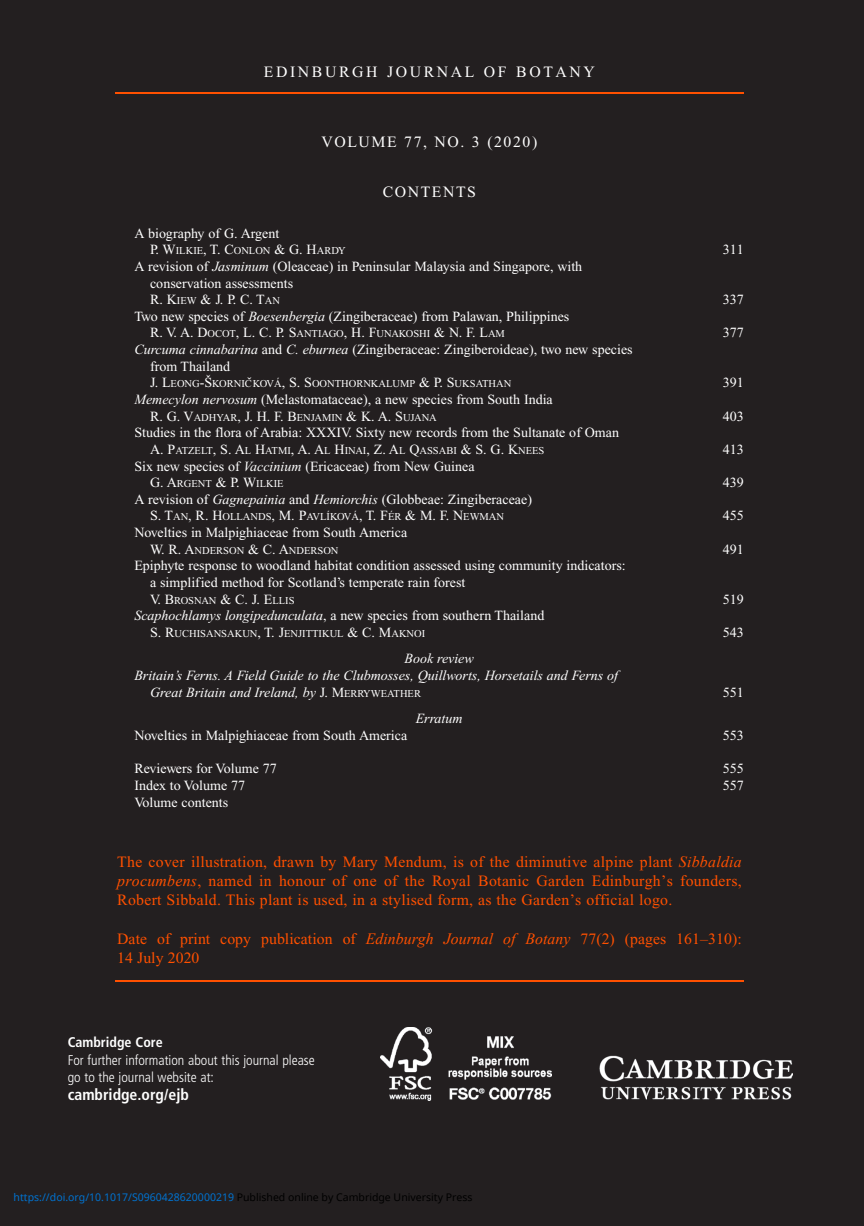
<style>
.page{position:relative;width:864px;height:1226px;background:#fff}
.page>*{position:absolute;margin:0;border:0;box-sizing:border-box;transform-origin:0 0}
.t1{font:15.75px/18.9px "Times New Roman";letter-spacing:.02em;color:#ff5000;text-align:justify}
.t2{font:15.75px "Times New Roman";letter-spacing:.1em;color:#fff}
.t3{font:15.75px "Times New Roman";letter-spacing:.165em;color:#fff}
.t4{font:700 condensed 15.75px "Frutiger LT Std";color:#fff}
.t5{font:14px/16.6px "Times New Roman";color:#fff}
.t6{font:italic 14px "Times New Roman";color:#fff}
.t7{font:300 condensed 14px/17.5px "Frutiger LT Std";color:#fff}
.t8{font:700 condensed 14px "Frutiger LT Std";color:#fff}
.t9{font:10.5px "Times New Roman";color:#fff}
.t10{font:10.5px "Noto Sans";color:#0172cf}
.s1{font-size:14px}
.s2{font-style:italic}
.s3{font-style:inherit}
.s4{font-size:10.5px}
.s5{font-style:normal}
.s6{font-style:normal;font-size:10.5px}
.s7{color:#000}
</style>
<div class="page">
<div style="left:0;top:0;width:863px;height:1225px;background:#231f20"></div>
<hr style="left:115px;top:92px;width:628px;height:2px;background:#ff5000">
<hr style="left:115px;top:980px;width:628px;height:2px;background:#ff5000">
<img style="left:599px;top:1055px;width:193px;height:43px">
<img style="left:380px;top:1027px;width:171px;height:73px">
<p class="t3" style="left:264px;top:63px;width:332px">EDINBURGH JOURNAL OF BOTANY</p>
<p class="t2" style="left:321px;top:133px;width:217px">VOLUME 77 , NO. 3 ( 2020 )</p>
<p class="t2" style="left:382px;top:183px;width:95px">CONTENTS</p>
<p class="t5" style="left:134px;top:225px;width:146px">A biography of G. Argent</p>
<p class="t9" style="left:150px;top:245px;width:197px"><span class="s1">P. W</span>ILKIE<span class="s1">, T. C</span>ONLON <span class="s1">&amp; G. H</span>ARDY</p>
<p class="t5" style="left:722px;top:241px;width:22px">311</p>
<p class="t5" style="left:150px;top:258px;width:433px;text-indent:-16px">A revision of <span class="s2">Jasminum</span> (Oleaceae) in Peninsular Malaysia and Singapore, with conservation assessments<br><span class="s3">R. K</span><span class="s4">IEW</span> <span class="s3">&amp; J. P. C. T</span><span class="s4">AN</span></p>
<p class="t5" style="left:722px;top:291px;width:23px">337</p>
<p class="t5" style="left:150px;top:308px;width:420px;text-indent:-16px">Two new species of <span class="s2">Boesenbergia</span> (Zingiberaceae) from Palawan, Philippines<br><span class="s3">R. V. A. D</span><span class="s4">OCOT</span><span class="s3">, L. C. P. S</span><span class="s4">ANTIAGO</span><span class="s3">, H. F</span><span class="s4">UNAKOSHI</span> <span class="s3">&amp; N. F. L</span><span class="s4">AM</span></p>
<p class="t5" style="left:722px;top:324px;width:22px">377</p>
<p class="t5" style="left:150px;top:341px;width:484px;text-indent:-16px"><span class="s2">Curcuma cinnabarina</span> and <span class="s2">C. eburnea</span> (Zingiberaceae: Zingiberoideae), two new species from Thailand</p>
<p class="t9" style="left:150px;top:378px;width:362px"><span class="s1">J. L</span>EONG<span class="s1">-Š</span>KORNIC<span class="s1">ˇ</span>KOVÁ<span class="s1">, S. S</span>OONTHORNKALUMP <span class="s1">&amp; P. S</span>UKSATHAN</p>
<p class="t5" style="left:722px;top:374px;width:22px">391</p>
<p class="t5" style="left:150px;top:391px;width:404px;text-indent:-16px"><span class="s2">Memecylon nervosum</span> (Melastomataceae), a new species from South India<br><span class="s3">R. G. V</span><span class="s4">ADHYAR</span><span class="s3">, J. H. F. B</span><span class="s4">ENJAMIN</span> <span class="s3">&amp; K. A. S</span><span class="s4">UJANA</span></p>
<p class="t5" style="left:722px;top:407px;width:22px">403</p>
<p class="t5" style="left:134px;top:424px;width:486px">Studies in the flora of Arabia: XXXIV. Sixty new records from the Sultanate of Oman</p>
<p class="t9" style="left:150px;top:444px;width:396px"><span class="s1">A. P</span>ATZELT<span class="s1">, S. A</span>L <span class="s1">H</span>ATMI<span class="s1">, A. A</span>L <span class="s1">H</span>INAI<span class="s1">, Z. A</span>L <span class="s1">Q</span>ASSABI <span class="s1">&amp; S. G. K</span>NEES</p>
<p class="t5" style="left:722px;top:441px;width:22px">413</p>
<p class="t5" style="left:134px;top:457px;width:341px">Six new species of <span class="s2">Vaccinium</span> (Ericaceae) from New Guinea</p>
<p class="t9" style="left:150px;top:478px;width:135px"><span class="s1">G. A</span>RGENT <span class="s1">&amp; P. W</span>ILKIE</p>
<p class="t5" style="left:722px;top:474px;width:22px">439</p>
<p class="t5" style="left:134px;top:491px;width:399px">A revision of <span class="s2">Gagnepainia</span> and <span class="s2">Hemiorchis</span> (Globbeae: Zingiberaceae)</p>
<p class="t9" style="left:150px;top:511px;width:355px"><span class="s1">S. T</span>AN<span class="s1">, R. H</span>OLLANDS<span class="s1">, M. P</span>AVLÍKOVÁ<span class="s1">, T. F</span>ÉR <span class="s1">&amp; M. F. N</span>EWMAN</p>
<p class="t5" style="left:722px;top:507px;width:22px">455</p>
<p class="t5" style="left:134px;top:524px;width:274px">Novelties in Malpighiaceae from South America</p>
<p class="t9" style="left:150px;top:544px;width:190px"><span class="s1">W. R. A</span>NDERSON <span class="s1">&amp; C. A</span>NDERSON</p>
<p class="t5" style="left:722px;top:540px;width:22px">491</p>
<p class="t5" style="left:150px;top:557px;width:477px;text-indent:-16px">Epiphyte response to woodland habitat condition assessed using community indicators: a simplified method for Scotland’s temperate rain forest</p>
<p class="t9" style="left:150px;top:594px;width:146px"><span class="s1">V. B</span>ROSNAN <span class="s1">&amp; C. J. E</span>LLIS</p>
<p class="t5" style="left:722px;top:590px;width:22px">519</p>
<p class="t5" style="left:134px;top:607px;width:411px"><span class="s2">Scaphochlamys longipedunculata</span>, a new species from southern Thailand</p>
<p class="t9" style="left:150px;top:627px;width:276px"><span class="s1">S. R</span>UCHISANSAKUN<span class="s1">, T. J</span>ENJITTIKUL <span class="s1">&amp; C. M</span>AKNOI</p>
<p class="t5" style="left:722px;top:624px;width:22px">543</p>
<p class="t6" style="left:404px;top:651px;width:71px">Book review</p>
<p class="t6" style="left:134px;top:668px;width:485px">Britain’s Ferns. A Field Guide to the Clubmosses, Quillworts, Horsetails and Ferns of</p>
<p class="t6" style="left:150px;top:684px;width:272px">Great Britain and Ireland, by <span class="s5">J. M</span><span class="s6">ERRYWEATHER</span></p>
<p class="t5" style="left:722px;top:683px;width:22px">551</p>
<p class="t6" style="left:415px;top:711px;width:48px">Erratum</p>
<p class="t5" style="left:134px;top:727px;width:274px">Novelties in Malpighiaceae from South America</p>
<p class="t5" style="left:722px;top:727px;width:22px">553</p>
<p class="t5" style="left:134px;top:760px;width:144px">Reviewers for Volume 77</p>
<p class="t5" style="left:722px;top:760px;width:22px">555</p>
<p class="t5" style="left:134px;top:777px;width:112px">Index to Volume 77</p>
<p class="t5" style="left:722px;top:777px;width:22px">557</p>
<p class="t5" style="left:134px;top:793px;width:95px">Volume contents</p>
<p class="t1" style="left:117px;top:852px;width:626px">The cover illustration, drawn by Mary Mendum, is of the diminutive alpine plant <span class="s2">Sibbaldia procumbens</span>, named in honour of one of the Royal Botanic Garden Edinburgh’s founders, Robert Sibbald. This plant is used, in a stylised form, as the Garden’s official logo.</p>
<p class="t1" style="left:117px;top:929px;width:626px">Date of print copy publication of <span class="s2">Edinburgh Journal of Botany</span> 77(2) (pages 161–310):<br>14 July 2020</p>
<p class="t8" style="left:68px;top:1033px;width:97px">Cambridge Core</p>
<p class="t7" style="left:68px;top:1050px;width:248px">For further information about this journal please go to the journal website at:</p>
<p class="t4" style="left:68px;top:1084px;width:123px">cambridge.org/ejb</p>
<p class="t10" style="left:14px;top:1189px;width:460px">https://doi.org/10.1017/S0960428620000219 <span class="s7">Published online by Cambridge University Press</span></p>
</div>
